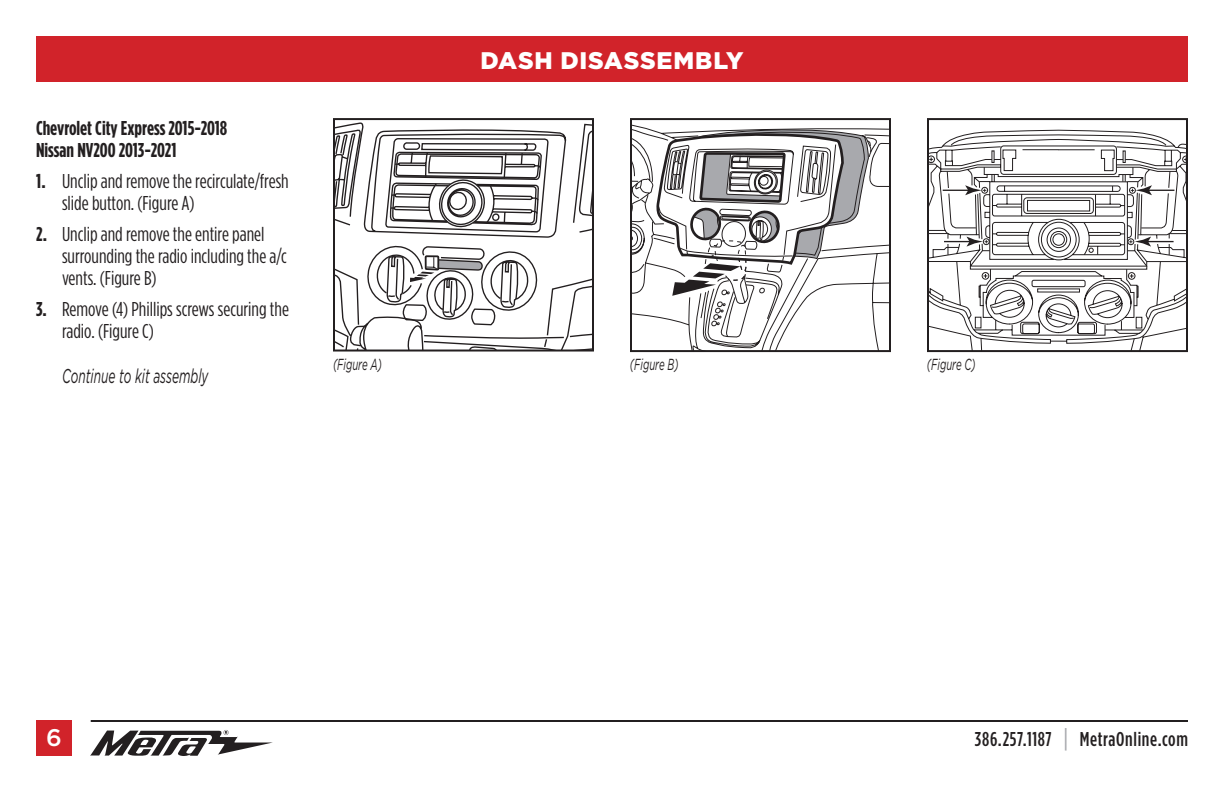
<style>
.page{position:relative;width:1224px;height:792px;background:#fff}
.page>*{position:absolute;margin:0;border:0;box-sizing:border-box;transform-origin:0 0}
.t1{font:900 24px "Gotham";letter-spacing:.03em;color:#fff}
.t2{font:500 24px "Gotham";color:#fff}
.t3{font:20px/22px "Gotham Condensed";color:#231f20}
.t4{font:700 20px/22px "Gotham Condensed";color:#231f20}
.t5{font:500 20px "Gotham Condensed";letter-spacing:.03em;color:#231f20}
.t6{font:italic 20px "Gotham";color:#231f20;scale:.6 1}
.t7{font:italic 16px "Gotham";color:#231f20;scale:.6 1}
.s1{font-weight:700}
.s2{font-size:26px;color:#a8a9ad}
</style>
<div class="page">
<div style="left:36px;top:36px;width:1152px;height:45px;background:#d1232a"></div>
<svg style="left:90px;top:730px;width:183px;height:26px"></svg>
<hr style="left:91px;top:720px;width:1097px;height:2px;background:#231f20">
<div style="left:36px;top:720px;width:36px;height:36px;background:#d1232a"></div>
<svg style="left:336px;top:122px;width:255px;height:227px"></svg>
<svg style="left:410px;top:254px;width:73px;height:28px"></svg>
<div style="left:333px;top:118px;width:261px;height:234px;border:2px solid #231f20"></div>
<svg style="left:688px;top:128px;width:200px;height:221px"></svg>
<svg style="left:633px;top:125px;width:238px;height:201px"></svg>
<div style="left:630px;top:118px;width:261px;height:234px;border:2px solid #231f20"></div>
<svg style="left:930px;top:130px;width:255px;height:214px"></svg>
<svg style="left:930px;top:157px;width:3px;height:4px"></svg>
<svg style="left:943px;top:150px;width:231px;height:178px"></svg>
<div style="left:927px;top:118px;width:261px;height:234px;border:2px solid #231f20"></div>
<p class="t4" style="left:36px;top:116px;width:193px">Chevrolet City Express 2015-2018<br>Nissan NV200 2013-2021</p>
<p class="t3" style="left:62px;top:170px;width:228px;text-indent:-26px"><span class="s1">1.</span> Unclip and remove the recirculate/fresh slide button. (Figure A)</p>
<p class="t3" style="left:62px;top:223px;width:226px;text-indent:-26px"><span class="s1">2.</span> Unclip and remove the entire panel surrounding the radio including the a/c vents. (Figure B)</p>
<p class="t3" style="left:62px;top:298px;width:229px;text-indent:-26px"><span class="s1">3.</span> Remove (4) Phillips screws securing the radio. (Figure C)</p>
<p class="t6" style="left:62px;top:365px;width:246px">Continue to kit assembly</p>
<p class="t1" style="left:480px;top:47px;width:265px">DASH DISASSEMBLY</p>
<p class="t7" style="left:333px;top:355px;width:83px">(Figure A)</p>
<p class="t7" style="left:630px;top:355px;width:83px">(Figure B)</p>
<p class="t7" style="left:927px;top:355px;width:83px">(Figure C)</p>
<p class="t2" style="left:46px;top:724px;width:17px">6</p>
<p class="t5" style="left:975px;top:728px;width:215px">386.257.1187 <span class="s2">|</span> MetraOnline.com</p>
</div>
